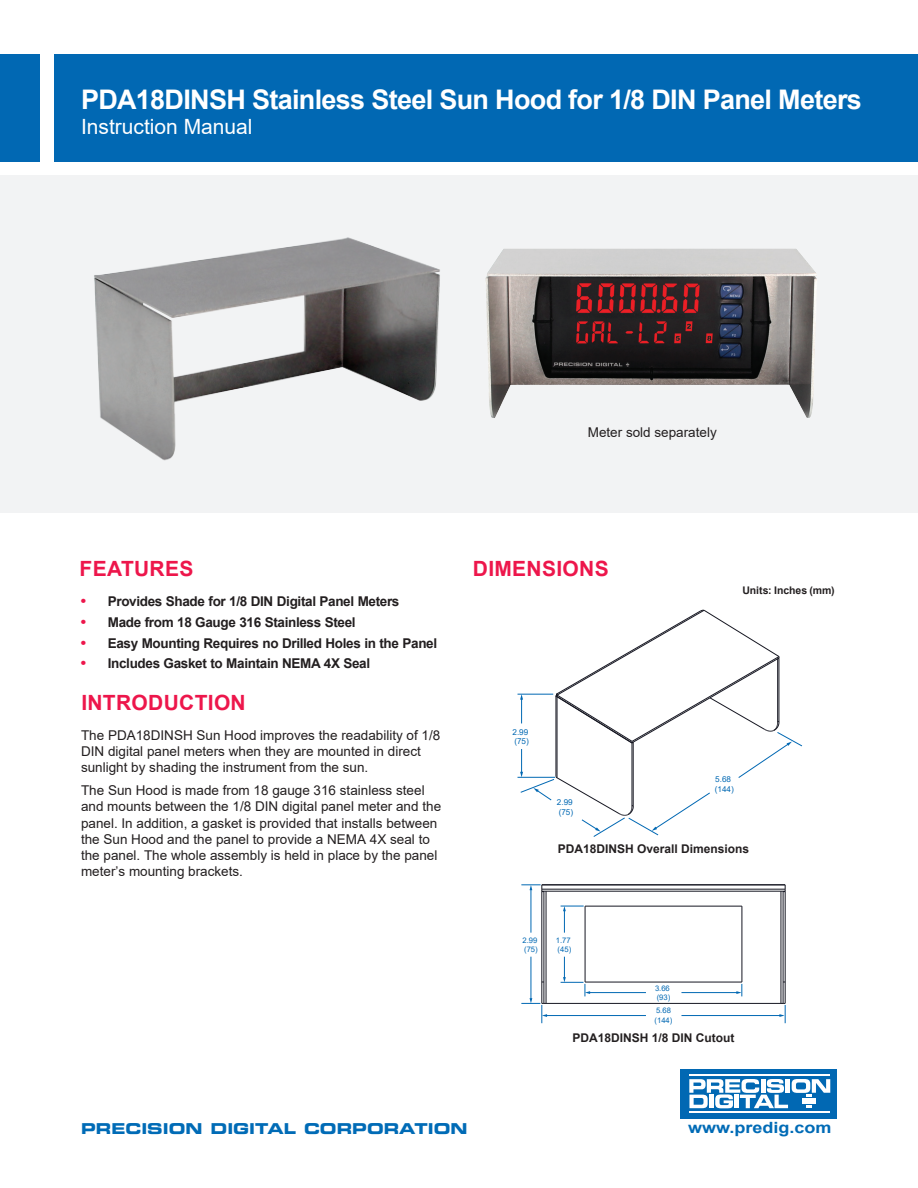
<style>
.page{position:relative;width:918px;height:1188px;background:#fff}
.page>*{position:absolute;margin:0;border:0;box-sizing:border-box;transform-origin:0 0}
.t1{font:700 27px "Arial";letter-spacing:-.025em;color:#fff}
.t2{font:700 21px "Arial";letter-spacing:.015em;color:#ed164b}
.t3{font:21px "Arial";color:#fff}
.t4{font:700 15.45px "Arial";color:#006bb6;scale:1.16 1}
.t5{font:15px "Eurostile LT Std Bold Ex 2";color:#006bb6}
.t6{font:13.5px/16.2px "Arial";color:#231f20}
.t7{font:700 13.5px "Arial";letter-spacing:-.025em;color:#231f20}
.t8{font:700 12px "Arial";color:#231f20}
.t9{font:700 10.5px "Arial";color:#231f20}
.t10{font:8.1px/9.8px "Arial";color:#0168b3}
.t11{font:7.65px/9.1px "Arial";color:#0168b3}
.s1{font-size:15px;color:#ed164b}
</style>
<div class="page">
<div style="left:0;top:54px;width:40px;height:108px;background:#0168b3"></div>
<div style="left:54px;top:54px;width:864px;height:108px;background:#0168b3"></div>
<div style="left:680px;top:1069px;width:157px;height:49px;background:#0168b3"></div>
<hr style="left:689px;top:1074px;width:141px;height:1px;background:#fff">
<hr style="left:689px;top:1112px;width:141px;height:1px;background:#fff">
<svg style="left:689px;top:1079px;width:141px;height:29px"></svg>
<div style="left:0;top:176px;width:918px;height:337px;background:#f2f3f4"></div>
<img style="left:94px;top:237px;width:346px;height:224px">
<img style="left:485px;top:248px;width:332px;height:170px">
<hr style="left:518px;top:777px;width:37px;height:1px;background:#0168b3">
<hr style="left:518px;top:694px;width:35px;height:1px;background:#0168b3">
<svg style="left:520px;top:609px;width:283px;height:228px"></svg>
<hr style="left:546px;top:1003px;width:235px;height:1px;background:#161722">
<hr style="left:585px;top:982px;width:157px;height:1px;background:#161722">
<hr style="left:585px;top:906px;width:1px;height:76px;background:#161722">
<hr style="left:585px;top:906px;width:157px;height:1px;background:#161722">
<hr style="left:742px;top:906px;width:1px;height:76px;background:#161722">
<hr style="left:546px;top:891px;width:1px;height:112px;background:#161722">
<hr style="left:781px;top:891px;width:1px;height:112px;background:#161722">
<hr style="left:783px;top:892px;width:1px;height:90px;background:#161722">
<hr style="left:785px;top:892px;width:1px;height:90px;background:#161722">
<hr style="left:544px;top:892px;width:1px;height:90px;background:#161722">
<hr style="left:542px;top:892px;width:1px;height:90px;background:#161722">
<hr style="left:542px;top:891px;width:243px;height:1px;background:#161722">
<hr style="left:542px;top:889px;width:243px;height:1px;background:#161722">
<svg style="left:783px;top:885px;width:3px;height:7px"></svg>
<hr style="left:542px;top:885px;width:243px;height:1px;background:#161722">
<svg style="left:561px;top:906px;width:23px;height:27px"></svg>
<hr style="left:681px;top:992px;width:56px;height:1px;background:#0168b3">
<hr style="left:589px;top:992px;width:57px;height:1px;background:#0168b3">
<svg style="left:561px;top:957px;width:29px;height:39px"></svg>
<svg style="left:736px;top:984px;width:7px;height:12px"></svg>
<hr style="left:531px;top:957px;width:1px;height:42px;background:#0168b3">
<hr style="left:531px;top:889px;width:1px;height:44px;background:#0168b3">
<svg style="left:521px;top:885px;width:24px;height:7px"></svg>
<hr style="left:681px;top:1015px;width:99px;height:1px;background:#0168b3">
<hr style="left:546px;top:1015px;width:100px;height:1px;background:#0168b3">
<svg style="left:521px;top:982px;width:26px;height:41px"></svg>
<svg style="left:779px;top:982px;width:7px;height:41px"></svg>
<h1 class="t1" style="left:81px;top:80px;width:782px">PDA18DINSH Stainless Steel Sun Hood for 1/8 DIN Panel Meters</h1>
<h2 class="t3" style="left:81px;top:112px;width:173px">Instruction Manual</h2>
<p class="t6" style="left:588px;top:425px;width:131px">Meter sold separately</p>
<h2 class="t2" style="left:80px;top:554px;width:115px">FEATURES</h2>
<p class="t7" style="left:81px;top:592px;width:320px"><span class="s1">•</span> Provides Shade for 1/8 DIN Digital Panel Meters</p>
<p class="t7" style="left:81px;top:613px;width:276px"><span class="s1">•</span> Made from 18 Gauge 316 Stainless Steel</p>
<p class="t7" style="left:81px;top:633px;width:358px"><span class="s1">•</span> Easy Mounting Requires no Drilled Holes in the Panel</p>
<p class="t7" style="left:81px;top:654px;width:291px"><span class="s1">•</span> Includes Gasket to Maintain NEMA 4X Seal</p>
<h2 class="t2" style="left:81px;top:688px;width:166px">INTRODUCTION</h2>
<p class="t6" style="left:81px;top:727px;width:361px">The PDA18DINSH Sun Hood improves the readability of 1/8<br>DIN digital panel meters when they are mounted in direct sunlight by shading the instrument from the sun.</p>
<p class="t6" style="left:81px;top:782px;width:362px">The Sun Hood is made from 18 gauge 316 stainless steel and mounts between the 1/8 DIN digital panel meter and the panel. In addition, a gasket is provided that installs between the Sun Hood and the panel to provide a NEMA 4X seal to the panel. The whole assembly is held in place by the panel meter’s mounting brackets.</p>
<h2 class="t2" style="left:473px;top:554px;width:137px">DIMENSIONS</h2>
<p class="t10" style="left:513px;top:727px;width:18px">2.99 (75)</p>
<p class="t10" style="left:557px;top:797px;width:18px">2.99 (75)</p>
<p class="t9" style="left:742px;top:583px;width:94px">Units: Inches (mm)</p>
<p class="t10" style="left:715px;top:775px;width:20px">5.68 (144)</p>
<p class="t8" style="left:558px;top:841px;width:193px">PDA18DINSH Overall Dimensions</p>
<p class="t11" style="left:522px;top:936px;width:17px">2.99 (75)</p>
<p class="t11" style="left:556px;top:936px;width:17px">1.77 (45)</p>
<p class="t11" style="left:655px;top:983px;width:17px">3.66 (93)</p>
<p class="t11" style="left:655px;top:1006px;width:19px">5.68 (144)</p>
<p class="t8" style="left:573px;top:1030px;width:164px">PDA18DINSH 1/8 DIN Cutout</p>
<p class="t5" style="left:81px;top:1118px;width:388px">PRECISION DIGITAL CORPORATION</p>
<p class="t4" style="left:688px;top:1117px;width:125px">www.predig.com</p>
</div>
